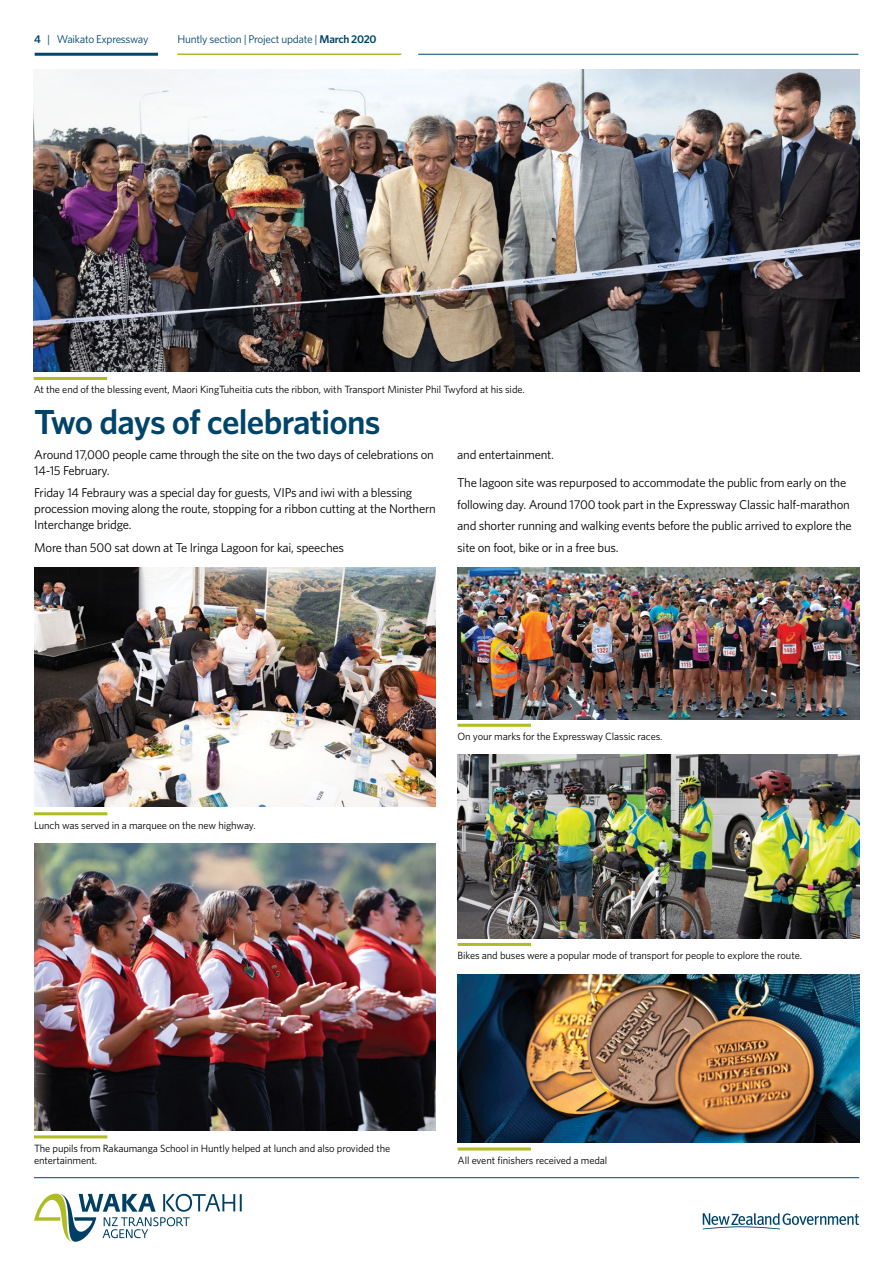
<style>
.page{position:relative;width:893px;height:1263px;background:#fff}
.page>*{position:absolute;margin:0;border:0;box-sizing:border-box;transform-origin:0 0}
.t1{font:600 34.8px "Whitney";letter-spacing:-.02em;color:#00446a}
.t2{font:12.75px/16px "Whitney";letter-spacing:-.02em;color:#000}
.t3{font:11.25px "Whitney";letter-spacing:-.025em;color:#00446a}
.t4{font:10.5px/12px "Whitney";letter-spacing:-.01em;color:#000}
.s1{font-weight:600}
</style>
<div class="page">
<hr style="left:35px;top:53px;width:123px;height:3px;background:#00446a">
<hr style="left:418px;top:54px;width:440px;height:1px;background:#00446a">
<hr style="left:177px;top:53px;width:224px;height:2px;background:#afbc22">
<svg style="left:703px;top:1213px;width:156px;height:16px"></svg>
<hr style="left:34px;top:1177px;width:825px;height:1px;background:#00446a">
<svg style="left:34px;top:1193px;width:208px;height:49px"></svg>
<hr style="left:34px;top:377px;width:73px;height:3px;background:#afbc22">
<img style="left:34px;top:70px;width:825px;height:302px">
<hr style="left:34px;top:812px;width:73px;height:3px;background:#afbc22">
<img style="left:34px;top:568px;width:402px;height:239px">
<hr style="left:34px;top:1135px;width:73px;height:3px;background:#afbc22">
<hr style="left:458px;top:943px;width:73px;height:3px;background:#afbc22">
<img style="left:34px;top:844px;width:402px;height:287px">
<hr style="left:458px;top:724px;width:73px;height:3px;background:#afbc22">
<img style="left:458px;top:568px;width:401px;height:151px">
<img style="left:458px;top:754px;width:401px;height:184px">
<hr style="left:458px;top:1147px;width:73px;height:3px;background:#afbc22">
<img style="left:458px;top:974px;width:401px;height:168px">
<p class="t3" style="left:34px;top:32px;width:116px"><span class="s1">4</span> | Waikato Expressway</p>
<p class="t3" style="left:178px;top:32px;width:201px">Huntly section | Project update | <span class="s1">March 2020</span></p>
<p class="t4" style="left:34px;top:383px;width:493px">At the end of the blessing event, Maori KingTuheitia cuts the ribbon, with Transport Minister Phil Twyford at his side.</p>
<h1 class="t1" style="left:34px;top:398px;width:348px">Two days of celebrations</h1>
<p class="t2" style="left:34px;top:446px;width:401px">Around 17,000 people came through the site on the two days of celebrations on<br>14-15 February.</p>
<p class="t2" style="left:34px;top:485px;width:403px">Friday 14 Febraury was a special day for guests, VIPs and iwi with a blessing procession moving along the route, stopping for a ribbon cutting at the Northern<br>Interchange bridge.</p>
<p class="t2" style="left:34px;top:539px;width:311px">More than 500 sat down at Te Iringa Lagoon for kai, speeches</p>
<p class="t2" style="left:457px;top:440px;width:390px;line-height:27.9px">and entertainment.<br>The lagoon site was repurposed to accommodate the public from early on the</p>
<p class="t2" style="left:457px;top:493px;width:396px;line-height:21.6px">following day. Around 1700 took part in the Expressway Classic half-marathon and shorter running and walking events before the public arrived to explore the site on foot, bike or in a free bus.</p>
<p class="t4" style="left:34px;top:819px;width:223px">Lunch was served in a marquee on the new highway.</p>
<p class="t4" style="left:458px;top:730px;width:206px">On your marks for the Expressway Classic races.</p>
<p class="t4" style="left:458px;top:949px;width:346px">Bikes and buses were a popular mode of transport for people to explore the route.</p>
<p class="t4" style="left:34px;top:1142px;width:358px">The pupils from Rakaumanga School in Huntly helped at lunch and also provided the entertainment.</p>
<p class="t4" style="left:458px;top:1154px;width:151px">All event finishers received a medal</p>
</div>
